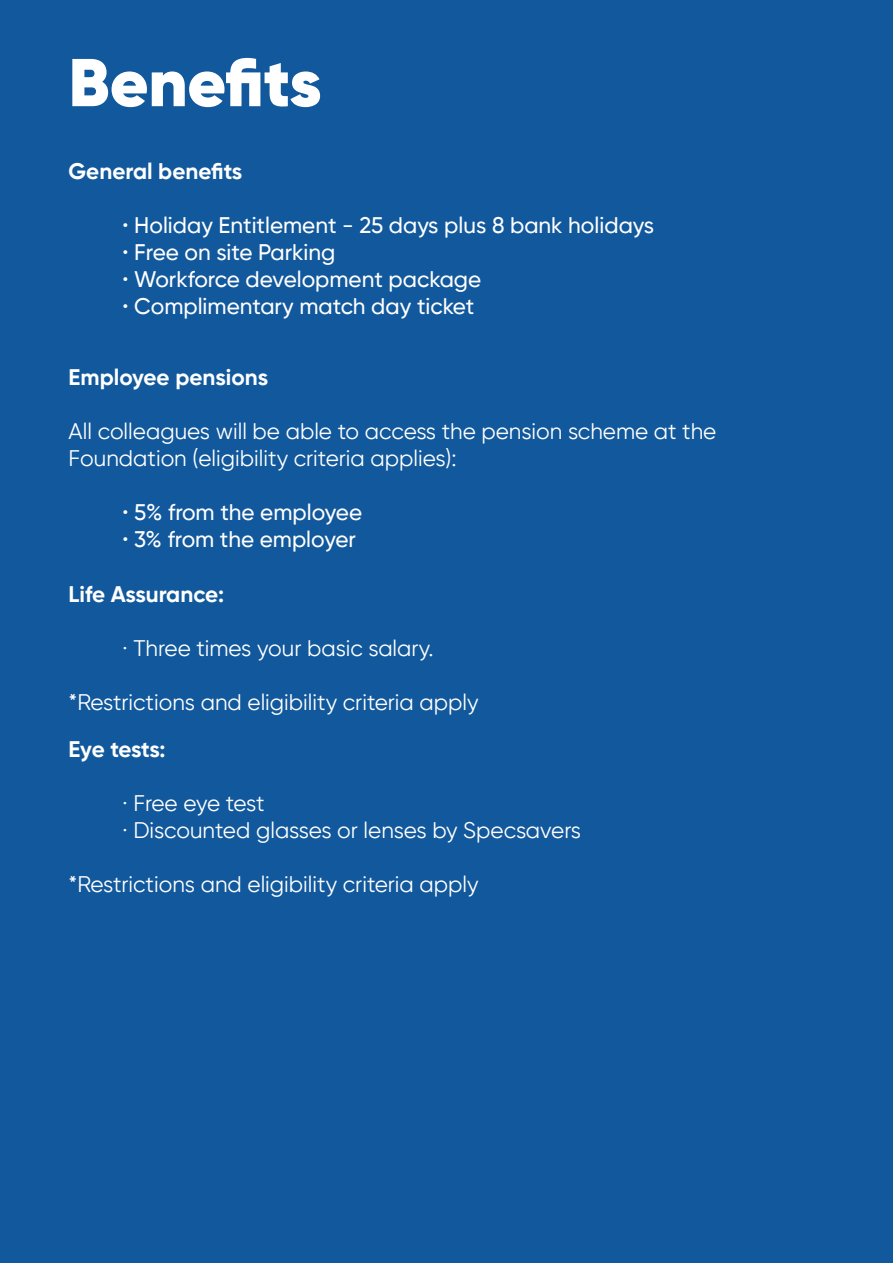
<style>
.page{position:relative;width:893px;height:1263px;background:#11589c}
.page>*{position:absolute;margin:0;border:0;box-sizing:border-box;transform-origin:0 0}
.t1{font:900 67.5px "Gilroy";color:#fff}
.t2{font:22.5px "Gilroy";color:#fff}
.t3{font:500 22.5px "Gilroy";color:#fff}
.t4{font:700 22.5px "Gilroy";color:#fff}
.t5{font:22.5px "Gilroy";letter-spacing:-.02em;color:#fff}
.t6{font:700 22.5px "Gilroy";letter-spacing:-.02em;color:#fff}
.s1{font-weight:700}
</style>
<div class="page">
<p class="t1" style="left:69px;top:40px;width:254px">Benefits</p>
<p class="t4" style="left:69px;top:157px;width:175px">General benefits</p>
<p class="t3" style="left:123px;top:211px;width:533px"><span class="s1">·</span> Holiday Entitlement - 25 days plus 8 bank holidays</p>
<p class="t3" style="left:123px;top:238px;width:214px"><span class="s1">·</span> Free on site Parking</p>
<p class="t3" style="left:123px;top:265px;width:360px"><span class="s1">·</span> Workforce development package</p>
<p class="t3" style="left:123px;top:292px;width:353px"><span class="s1">·</span> Complimentary match day ticket</p>
<p class="t4" style="left:69px;top:363px;width:201px">Employee pensions</p>
<p class="t2" style="left:69px;top:417px;width:649px">All colleagues will be able to access the pension scheme at the</p>
<p class="t2" style="left:69px;top:444px;width:390px">Foundation (eligibility criteria applies):</p>
<p class="t3" style="left:123px;top:498px;width:241px"><span class="s1">·</span> 5% from the employee</p>
<p class="t3" style="left:123px;top:525px;width:235px"><span class="s1">·</span> 3% from the employer</p>
<p class="t4" style="left:69px;top:580px;width:157px">Life Assurance:</p>
<p class="t2" style="left:123px;top:634px;width:312px">· Three times your basic salary.</p>
<p class="t2" style="left:69px;top:688px;width:411px">*Restrictions and eligibility criteria apply</p>
<p class="t6" style="left:69px;top:735px;width:98px">Eye tests:</p>
<p class="t5" style="left:123px;top:790px;width:143px">· Free eye test</p>
<p class="t2" style="left:123px;top:817px;width:460px">· Discounted glasses or lenses by Specsavers</p>
<p class="t2" style="left:69px;top:871px;width:411px">*Restrictions and eligibility criteria apply</p>
</div>
